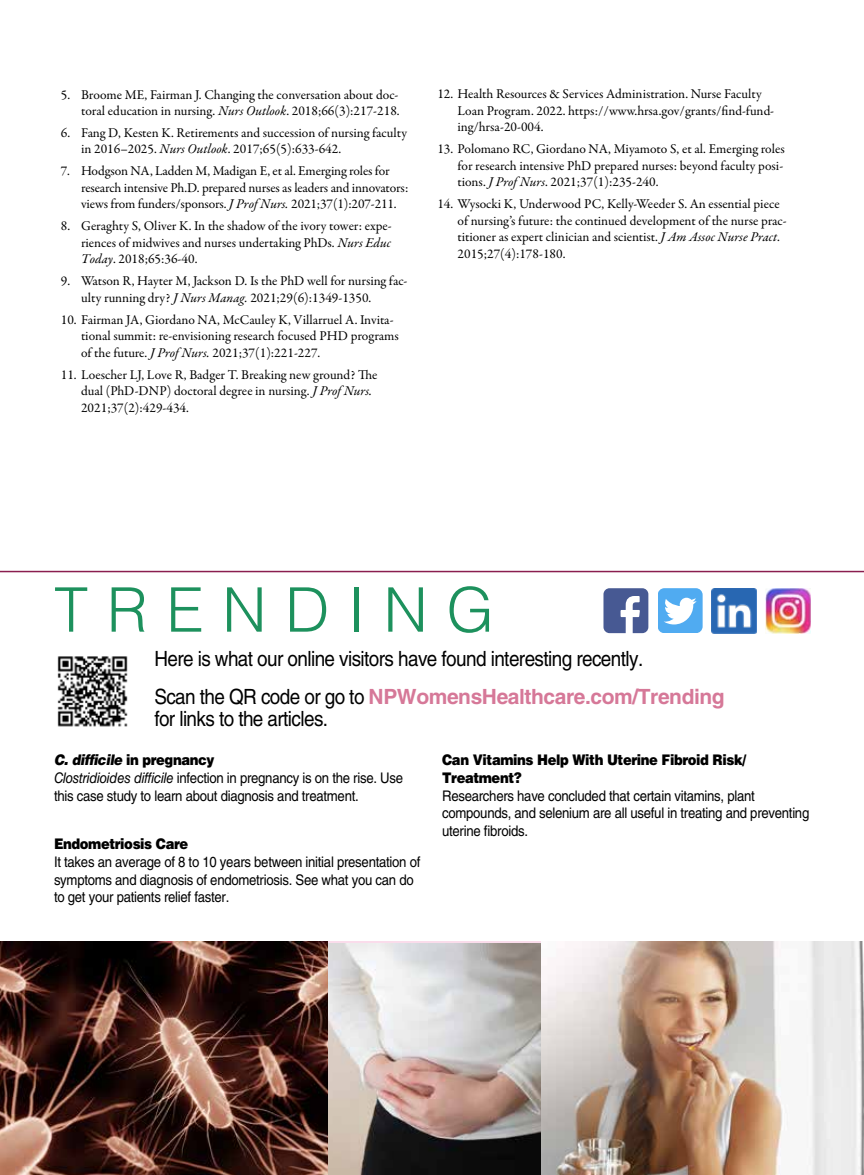
<style>
.page{position:relative;width:864px;height:1175px;background:#fff}
.page>*{position:absolute;margin:0;border:0;box-sizing:border-box;transform-origin:0 0}
.t1{font:300 61.5px "Helvetica LT Std";letter-spacing:.3em;color:#1d915d}
.t2{font:21px/37.3px "Helvetica LT Std";letter-spacing:-.03em;color:#000;scale:.9 1}
.t3{font:14.7px/17.5px "Helvetica LT Std";letter-spacing:-.02em;color:#000;scale:.9 1}
.t4{font:900 14.7px/17.5px "Helvetica LT Std";letter-spacing:-.03em;color:#000;scale:.9 1}
.t5{font:13.5px/16.5px "Garamond Premr Pro";letter-spacing:-.005em;color:#000}
.s1{font-style:italic}
.s2{font-weight:700;color:#d67898}
.s3{font-weight:900;font-style:italic}
.s4{font-weight:900}
</style>
<div class="page">
<hr style="left:0;top:571px;width:864px;height:1px;background:#8a1e4f">
<img style="left:541px;top:942px;width:323px;height:232px">
<img style="left:327px;top:944px;width:214px;height:230px">
<img style="left:0;top:942px;width:327px;height:232px">
<svg style="left:603px;top:588px;width:45px;height:45px"></svg>
<div style="left:658px;top:588px;width:45px;height:45px;background:#50abf1"></div>
<svg style="left:664px;top:597px;width:33px;height:27px"></svg>
<img style="left:712px;top:588px;width:45px;height:45px">
<img style="left:766px;top:588px;width:45px;height:45px">
<img style="left:57px;top:656px;width:71px;height:71px">
<p class="t5" style="left:61px;top:86px;width:340px;text-align:right">5. Broome ME, Fairman J. Changing the conversation about doc&shy;toral education in nursing. <span class="s1">Nurs Outlook</span>. 2018;66(3):217-218.</p>
<p class="t5" style="left:81px;top:125px;width:327px;text-indent:-20px">6. Fang D, Kesten K. Retirements and succession of nursing faculty in 2016–2025. <span class="s1">Nurs Outlook</span>. 2017;65(5):633-642.</p>
<p class="t5" style="left:81px;top:163px;width:329px;text-indent:-20px">7. Hodgson NA, Ladden M, Madigan E, et al. Emerging roles for research intensive Ph.D. prepared nurses as leaders and innovators: views from funders/sponsors. <span class="s1">J Prof Nurs.</span> 2021;37(1):207-211.</p>
<p class="t5" style="left:81px;top:218px;width:312px;text-align:justify;text-indent:-20px">8. Geraghty S, Oliver K. In the shadow of the ivory tower: expe&shy;riences of midwives and nurses undertaking PhDs. <span class="s1">Nurs Educ Today</span>. 2018;65:36-40.</p>
<p class="t5" style="left:81px;top:273px;width:328px;text-indent:-20px">9. Watson R, Hayter M, Jackson D. Is the PhD well for nursing fac&shy;ulty running dry? <span class="s1">J Nurs Manag.</span> 2021;29(6):1349-1350.</p>
<p class="t5" style="left:81px;top:311px;width:319px;text-indent:-20px">10. Fairman JA, Giordano NA, McCauley K, Villarruel A. Invita&shy;tional summit: re-envisioning research focused PHD programs of the future. <span class="s1">J Prof Nurs.</span> 2021;37(1):221-227.</p>
<p class="t5" style="left:81px;top:366px;width:298px;text-indent:-20px">11. Loescher LJ, Love R, Badger T. Breaking new ground? The dual (PhD-DNP) doctoral degree in nursing. <span class="s1">J Prof Nurs.<br></span>2021;37(2):429-434.</p>
<p class="t5" style="left:458px;top:86px;width:318px;text-indent:-20px">12. Health Resources &amp; Services Administration. Nurse Faculty<br>Loan Program. 2022. https://www.hrsa.gov/grants/find-fund&shy;ing/hrsa-20-004.</p>
<p class="t5" style="left:458px;top:141px;width:329px;text-align:justify;text-indent:-20px">13. Polomano RC, Giordano NA, Miyamoto S, et al. Emerging roles for research intensive PhD prepared nurses: beyond faculty posi&shy;tions. <span class="s1">J Prof Nurs</span>. 2021;37(1):235-240.</p>
<p class="t5" style="left:458px;top:196px;width:331px;text-indent:-20px">14. Wysocki K, Underwood PC, Kelly-Weeder S. An essential piece of nursing’s future: the continued development of the nurse prac&shy;titioner as expert clinician and scientist. <span class="s1">J Am Assoc Nurse Pract</span>.<br>2015;27(4):178-180.</p>
<h1 class="t1" style="left:54px;top:571px;width:442px">TRENDING</h1>
<h2 class="t2" style="left:154px;top:640px;width:635px">Here is what our online visitors have found interesting recently.<br>Scan the QR code or go to <span class="s2">NPWomensHealthcare.com/Trending</span></h2>
<h2 class="t2" style="left:154px;top:700px;width:195px">for links to the articles.</h2>
<p class="t3" style="left:54px;top:751px;width:389px"><span class="s3">C. difficile</span> <span class="s4">in pregnancy<br></span><span class="s1">Clostridioides difficile</span> infection in pregnancy is on the rise. Use this case study to learn about diagnosis and treatment.</p>
<p class="t4" style="left:54px;top:835px;width:151px">Endometriosis Care</p>
<p class="t3" style="left:54px;top:853px;width:409px">It takes an average of 8 to 10 years between initial presentation of symptoms and diagnosis of endometriosis. See what you can do to get your patients relief faster.</p>
<p class="t4" style="left:442px;top:751px;width:339px">Can Vitamins Help With Uterine Fibroid Risk/<br>Treatment?</p>
<p class="t3" style="left:442px;top:786px;width:410px">Researchers have concluded that certain vitamins, plant compounds, and selenium are all useful in treating and preventing uterine fibroids.</p>
</div>
